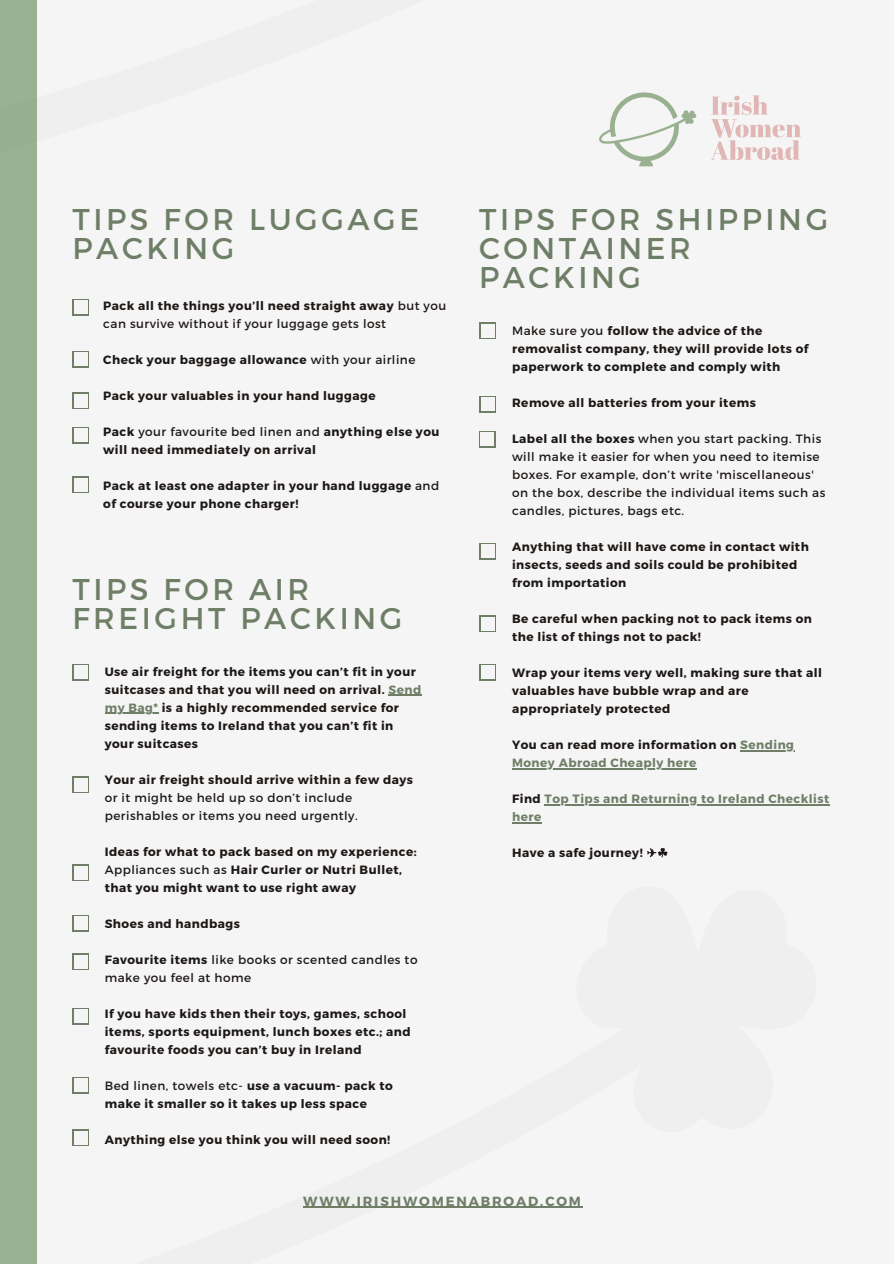
<style>
.page{position:relative;width:894px;height:1264px;background:#fff}
.page>*{position:absolute;margin:0;border:0;box-sizing:border-box;transform-origin:0 0}
.t1{font:30px/29.2px "Montserrat";letter-spacing:.12em;color:#6f7f67}
.t2{font:700 13.2px "Montserrat";letter-spacing:.14em;color:#6f7f67}
.t3{font:700 12px/18px "Montserrat";letter-spacing:.04em;color:#1d1816}
.t4{font:12px/18px "Montserrat";letter-spacing:.04em;color:#1d1816}
.t5{font:700 12px/18px "Montserrat";letter-spacing:.04em;color:#6f7f67}
.s1{font-weight:700}
.s2{font-weight:400}
.s3{color:#6f7f67}
.s4{color:#1d1816}
.s5{font-family:"DejaVu Sans";font-weight:400;color:rgb(0 0 0/0)}
</style>
<div class="page">
<div style="left:0;top:0;width:893px;height:1263px;background:#9ab291"></div>
<div style="left:38px;top:0;width:855px;height:1263px;background:#f5f5f5"></div>
<svg style="left:711px;top:95px;width:90px;height:65px"></svg>
<svg style="left:599px;top:92px;width:97px;height:74px"></svg>
<hr style="left:303px;top:1206px;width:279px;height:1px;background:#6f7f67">
<svg style="left:72px;top:427px;width:17px;height:16px"></svg>
<div style="left:74px;top:428px;width:13px;height:14px;background:#f5f5f5"></div>
<svg style="left:72px;top:299px;width:17px;height:16px"></svg>
<div style="left:74px;top:300px;width:13px;height:14px;background:#f5f5f5"></div>
<svg style="left:72px;top:351px;width:17px;height:16px"></svg>
<div style="left:74px;top:352px;width:13px;height:14px;background:#f5f5f5"></div>
<svg style="left:73px;top:392px;width:16px;height:17px"></svg>
<div style="left:74px;top:394px;width:14px;height:13px;background:#f5f5f5"></div>
<svg style="left:479px;top:322px;width:16px;height:17px"></svg>
<div style="left:480px;top:324px;width:14px;height:13px;background:#f5f5f5"></div>
<div style="left:479px;top:431px;width:16px;height:16px;background:#6f7f67"></div>
<div style="left:480px;top:432px;width:14px;height:14px;background:#f5f5f5"></div>
<svg style="left:479px;top:543px;width:16px;height:16px"></svg>
<div style="left:480px;top:544px;width:14px;height:14px;background:#f5f5f5"></div>
<hr style="left:388px;top:695px;width:33px;height:1px;background:#6f7f67">
<hr style="left:105px;top:713px;width:53px;height:1px;background:#6f7f67">
<svg style="left:479px;top:396px;width:16px;height:16px"></svg>
<div style="left:480px;top:397px;width:14px;height:14px;background:#f5f5f5"></div>
<svg style="left:479px;top:615px;width:16px;height:17px"></svg>
<div style="left:480px;top:617px;width:14px;height:13px;background:#f5f5f5"></div>
<svg style="left:479px;top:664px;width:16px;height:16px"></svg>
<div style="left:480px;top:665px;width:14px;height:13px;background:#f5f5f5"></div>
<svg style="left:72px;top:776px;width:17px;height:16px"></svg>
<div style="left:74px;top:778px;width:13px;height:13px;background:#f5f5f5"></div>
<svg style="left:73px;top:864px;width:16px;height:17px"></svg>
<div style="left:74px;top:866px;width:14px;height:13px;background:#f5f5f5"></div>
<svg style="left:73px;top:915px;width:16px;height:16px"></svg>
<div style="left:74px;top:916px;width:14px;height:13px;background:#f5f5f5"></div>
<svg style="left:72px;top:953px;width:17px;height:16px"></svg>
<div style="left:74px;top:954px;width:13px;height:14px;background:#f5f5f5"></div>
<svg style="left:73px;top:476px;width:16px;height:17px"></svg>
<div style="left:74px;top:478px;width:14px;height:13px;background:#f5f5f5"></div>
<div style="left:73px;top:1077px;width:16px;height:16px;background:#6f7f67"></div>
<div style="left:74px;top:1078px;width:14px;height:14px;background:#f5f5f5"></div>
<svg style="left:72px;top:1129px;width:17px;height:17px"></svg>
<div style="left:74px;top:1131px;width:13px;height:13px;background:#f5f5f5"></div>
<hr style="left:740px;top:750px;width:54px;height:1px;background:#6f7f67">
<hr style="left:512px;top:768px;width:184px;height:1px;background:#6f7f67">
<hr style="left:544px;top:804px;width:285px;height:1px;background:#6f7f67">
<svg style="left:512px;top:822px;width:29px;height:1px"></svg>
<svg style="left:647px;top:848px;width:20px;height:9px"></svg>
<p class="t1" style="left:72px;top:203px;width:348px">TIPS FOR LUGGAGE<br>PACKING</p>
<p class="t4" style="left:103px;top:296px;width:344px"><span class="s1">Pack all the things you’ll need straight away</span> but you can survive without if your luggage gets lost</p>
<p class="t3" style="left:103px;top:350px;width:313px">Check your baggage allowance <span class="s2">with your airline</span></p>
<p class="t3" style="left:103px;top:386px;width:274px">Pack your valuables in your hand luggage</p>
<p class="t3" style="left:103px;top:422px;width:338px">Pack <span class="s2">your favourite bed linen and</span> anything else you will need immediately on arrival</p>
<p class="t3" style="left:103px;top:476px;width:337px">Pack at least one adapter in your hand luggage <span class="s2">and </span>of course your phone charger!</p>
<p class="t1" style="left:72px;top:573px;width:331px">TIPS FOR AIR<br>FREIGHT PACKING</p>
<p class="t3" style="left:105px;top:662px;width:318px">Use air freight for the items you can’t fit in your suitcases and that you will need on arrival. <span class="s3">Send my Bag*</span> is a highly recommended service for sending items to Ireland that you can’t fit in your suitcases</p>
<p class="t4" style="left:105px;top:770px;width:310px"><span class="s1">Your air freight should arrive within a few days </span>or it might be held up so don’t include perishables or items you need urgently.</p>
<p class="t3" style="left:105px;top:842px;width:313px">Ideas for what to pack based on my experience:</p>
<p class="t3" style="left:105px;top:860px;width:299px"><span class="s2">Appliances such as</span> Hair Curler or Nutri Bullet, that you might want to use right away</p>
<p class="t3" style="left:105px;top:914px;width:137px">Shoes and handbags</p>
<p class="t4" style="left:105px;top:950px;width:314px"><span class="s1">Favourite items</span> like books or scented candles to make you feel at home</p>
<p class="t3" style="left:105px;top:1004px;width:307px">If you have kids then their toys, games, school items, sports equipment, lunch boxes etc.; and favourite foods you can’t buy in Ireland</p>
<p class="t3" style="left:105px;top:1076px;width:289px"><span class="s2">Bed linen, towels etc-</span> use a vacuum- pack to make it smaller so it takes up less space</p>
<p class="t3" style="left:105px;top:1130px;width:287px">Anything else you think you will need soon!</p>
<p class="t1" style="left:479px;top:203px;width:350px">TIPS FOR SHIPPING<br>CONTAINER<br>PACKING</p>
<p class="t3" style="left:512px;top:321px;width:298px"><span class="s2">Make sure you</span> follow the advice of the removalist company, they will provide lots of paperwork to complete and comply with</p>
<p class="t3" style="left:512px;top:393px;width:245px">Remove all batteries from your items</p>
<p class="t4" style="left:512px;top:429px;width:315px"><span class="s1">Label all the boxes</span> when you start packing. This will make it easier for when you need to itemise boxes. For example, don’t write 'miscellaneous' on the box, describe the individual items such as candles, pictures, bags etc.</p>
<p class="t3" style="left:512px;top:537px;width:298px">Anything that will have come in contact with insects, seeds and soils could be prohibited from importation</p>
<p class="t3" style="left:512px;top:609px;width:301px">Be careful when packing not to pack items on the list of things not to pack!</p>
<p class="t3" style="left:512px;top:663px;width:311px">Wrap your items very well, making sure that all valuables have bubble wrap and are appropriately protected</p>
<p class="t5" style="left:512px;top:735px;width:283px"><span class="s4">You can read more information on</span> Sending<br>Money Abroad Cheaply here</p>
<p class="t5" style="left:512px;top:789px;width:318px"><span class="s4">Find</span> Top Tips and Returning to Ireland Checklist here</p>
<p class="t3" style="left:512px;top:843px;width:157px">Have a safe journey! <span class="s5">✈☘</span></p>
<p class="t2" style="left:303px;top:1192px;width:279px">WWW.IRISHWOMENABROAD.COM</p>
</div>
